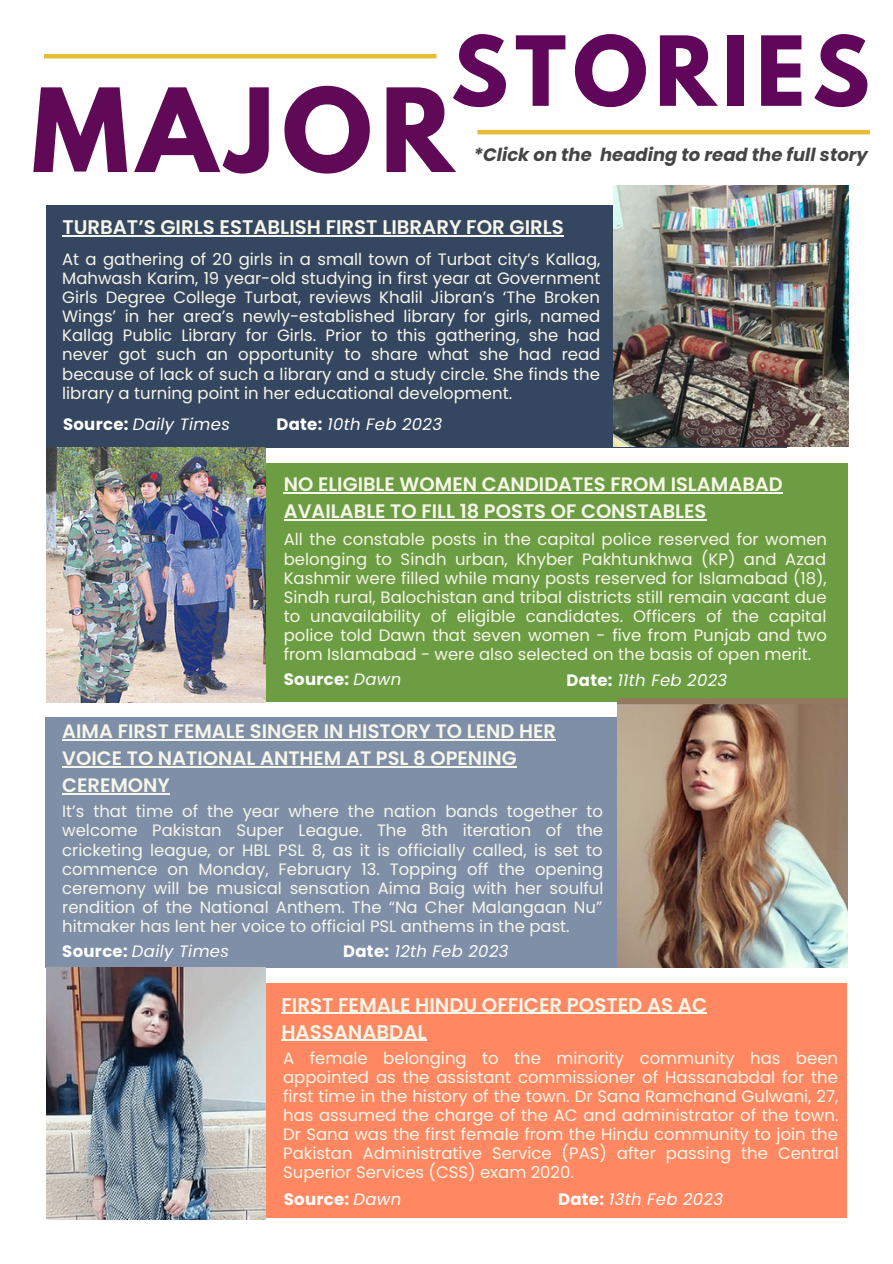
<style>
.page{position:relative;width:893px;height:1264px;background:#fff}
.page>*{position:absolute;margin:0;border:0;box-sizing:border-box;transform-origin:0 0}
.t1{font:700 102.6px "League Spartan";letter-spacing:.08em;color:#600956}
.t2{font:700 85.5px "League Spartan";letter-spacing:.08em;color:#61075b}
.t3{font:600 19.8px/27px "Poppins";color:#f6f6e9}
.t4{font:600 19.5px/27px "Poppins";color:#f6f6e9}
.t5{font:italic 700 18px "Poppins";color:#454545}
.t6{font:16.5px/19px "Poppins";color:#f6f6e9;text-align:justify}
.t7{font:italic 16.5px "Poppins";letter-spacing:.02em;color:#fff}
.t8{font:700 16.5px "Poppins";letter-spacing:.02em;color:#fff}
.s1{font-weight:700;font-style:normal}
.s2{font-weight:400;font-style:italic}
</style>
<div class="page">
<div style="left:47px;top:206px;width:740px;height:241px;background:#354660"></div>
<img style="left:613px;top:186px;width:235px;height:261px">
<div style="left:107px;top:463px;width:740px;height:238px;background:#6c9d42"></div>
<img style="left:47px;top:447px;width:219px;height:255px">
<div style="left:45px;top:717px;width:741px;height:250px;background:#7f8fa8"></div>
<img style="left:618px;top:698px;width:229px;height:269px">
<div style="left:106px;top:983px;width:740px;height:234px;background:#ff8862"></div>
<img style="left:46px;top:967px;width:219px;height:252px">
<hr style="left:284px;top:492px;width:498px;height:1px;background:#f6f6e9">
<hr style="left:284px;top:519px;width:422px;height:1px;background:#f6f6e9">
<hr style="left:62px;top:739px;width:494px;height:1px;background:#f6f6e9">
<hr style="left:62px;top:766px;width:455px;height:1px;background:#f6f6e9">
<hr style="left:62px;top:793px;width:108px;height:1px;background:#f6f6e9">
<hr style="left:62px;top:235px;width:502px;height:1px;background:#f6f6e9">
<hr style="left:281px;top:1012px;width:426px;height:1px;background:#f6f6e9">
<hr style="left:281px;top:1039px;width:145px;height:1px;background:#f6f6e9">
<hr style="left:44px;top:54px;width:392px;height:4px;background:#e8bc38">
<hr style="left:477px;top:130px;width:392px;height:4px;background:#e8bc38">
<h2 class="t2" style="left:451px;top:29px;width:420px">STORIES</h2>
<h1 class="t1" style="left:32px;top:80px;width:423px">MAJOR</h1>
<p class="t5" style="left:473px;top:142px;width:396px">*Click on the heading to read the full story</p>
<p class="t3" style="left:62px;top:213px;width:503px">TURBAT’S GIRLS ESTABLISH FIRST LIBRARY FOR GIRLS</p>
<p class="t6" style="left:62px;top:249px;width:539px">At a gathering of 20 girls in a small town of Turbat city’s Kallag, Mahwash Karim, 19 year-old studying in first year at Government Girls Degree College Turbat, reviews Khalil Jibran’s ‘The Broken Wings’ in her area’s newly-established library for girls, named Kallag Public Library for Girls. Prior to this gathering, she had never got such an opportunity to share what she had read because of lack of such a library and a study circle. She finds the library a turning point in her educational development.</p>
<p class="t7" style="left:63px;top:413px;width:168px"><span class="s1">Source:</span> Daily Times</p>
<p class="t7" style="left:276px;top:412px;width:167px"><span class="s1">Date:</span> 10th Feb 2023</p>
<p class="t4" style="left:284px;top:470px;width:500px">NO ELIGIBLE WOMEN CANDIDATES FROM ISLAMABAD<br>AVAILABLE TO FILL 18 POSTS OF CONSTABLES</p>
<p class="t6" style="left:284px;top:530px;width:545px">All the constable posts in the capital police reserved for women belonging to Sindh urban, Khyber Pakhtunkhwa (KP) and Azad Kashmir were filled while many posts reserved for Islamabad (18), Sindh rural, Balochistan and tribal districts still remain vacant due to unavailability of eligible candidates. Officers of the capital police told Dawn that seven women - five from Punjab and two from Islamabad - were also selected on the basis of open merit.</p>
<p class="t8" style="left:284px;top:668px;width:119px">Source: <span class="s2">Dawn</span></p>
<p class="t7" style="left:566px;top:669px;width:162px"><span class="s1">Date:</span> 11th Feb 2023</p>
<p class="t4" style="left:62px;top:718px;width:495px">AIMA FIRST FEMALE SINGER IN HISTORY TO LEND HER<br>VOICE TO NATIONAL ANTHEM AT PSL 8 OPENING<br>CEREMONY</p>
<p class="t6" style="left:62px;top:802px;width:542px">It’s that time of the year where the nation bands together to welcome Pakistan Super League. The 8th iteration of the cricketing league, or HBL PSL 8, as it is officially called, is set to commence on Monday, February 13. Topping off the opening ceremony will be musical sensation Aima Baig with her soulful rendition of the National Anthem. The “Na Cher Malangaan Nu” hitmaker has lent her voice to official PSL anthems in the past.</p>
<p class="t7" style="left:62px;top:939px;width:168px"><span class="s1">Source:</span> Daily Times</p>
<p class="t7" style="left:343px;top:939px;width:167px"><span class="s1">Date:</span> 12th Feb 2023</p>
<p class="t3" style="left:281px;top:991px;width:427px">FIRST FEMALE HINDU OFFICER POSTED AS AC<br>HASSANABDAL</p>
<p class="t6" style="left:283px;top:1048px;width:557px">A female belonging to the minority community has been appointed as the assistant commissioner of Hassanabdal for the first time in the history of the town. Dr Sana Ramchand Gulwani, 27, has assumed the charge of the AC and administrator of the town.<br>Dr Sana was the first female from the Hindu community to join the Pakistan Administrative Service (PAS) after passing the Central Superior Services (CSS) exam 2020.</p>
<p class="t8" style="left:284px;top:1187px;width:119px">Source: <span class="s2">Dawn</span></p>
<p class="t7" style="left:558px;top:1187px;width:166px"><span class="s1">Date:</span> 13th Feb 2023</p>
</div>
